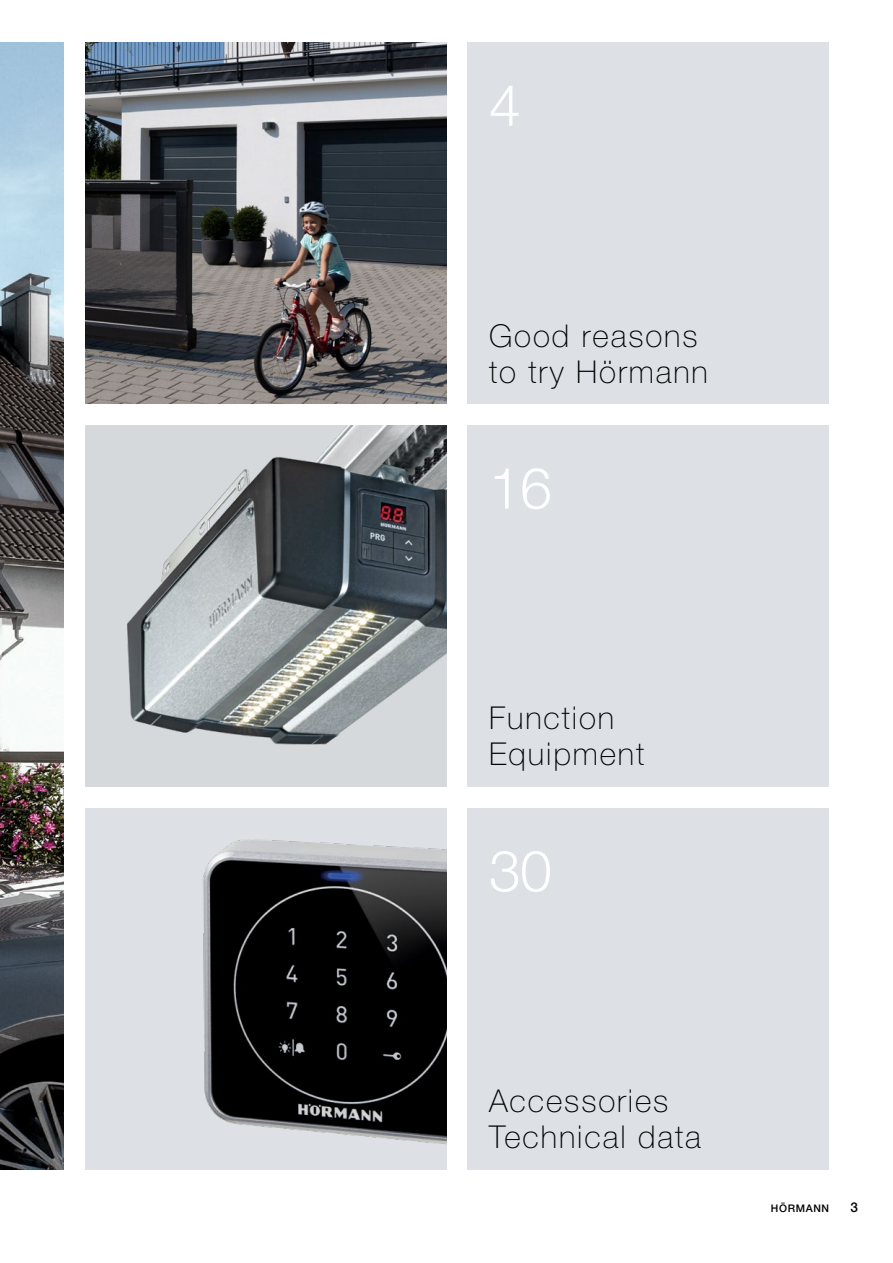
<style>
.page{position:relative;width:893px;height:1263px;background:#fff}
.page>*{position:absolute;margin:0;border:0;box-sizing:border-box;transform-origin:0 0}
.t1{font:300 57px "Hoermann Helvetica Neue";color:#fff}
.t2{font:100 31.5px/36px "Hoermann Helvetica Neue";letter-spacing:.06em;color:#000}
.t3{font:500 13.5px "Hoermann Helvetica Neue";color:#000}
.t4{font:500 10.5px "Hoermann Helvetica Neue";letter-spacing:.06em;color:#000}
</style>
<div class="page">
<img style="left:0;top:43px;width:64px;height:1126px">
<img style="left:85px;top:43px;width:361px;height:361px">
<img style="left:85px;top:425px;width:361px;height:362px">
<div style="left:468px;top:808px;width:361px;height:361px;background:#dde1e5"></div>
<div style="left:468px;top:43px;width:361px;height:361px;background:#dde1e5"></div>
<div style="left:468px;top:425px;width:361px;height:362px;background:#dde1e5"></div>
<img style="left:85px;top:808px;width:361px;height:361px">
<h1 class="t1" style="left:489px;top:65px;width:33px">4</h1>
<p class="t2" style="left:489px;top:315px;width:220px">Good reasons to try Hörmann</p>
<h1 class="t1" style="left:489px;top:448px;width:64px">16</h1>
<p class="t2" style="left:489px;top:698px;width:157px">Function<br>Equipment</p>
<h1 class="t1" style="left:489px;top:831px;width:64px">30</h1>
<p class="t2" style="left:489px;top:1081px;width:214px">Accessories<br>Technical data</p>
<p class="t4" style="left:771px;top:1201px;width:60px">HÖRMANN</p>
<p class="t3" style="left:850px;top:1198px;width:9px">3</p>
</div>
